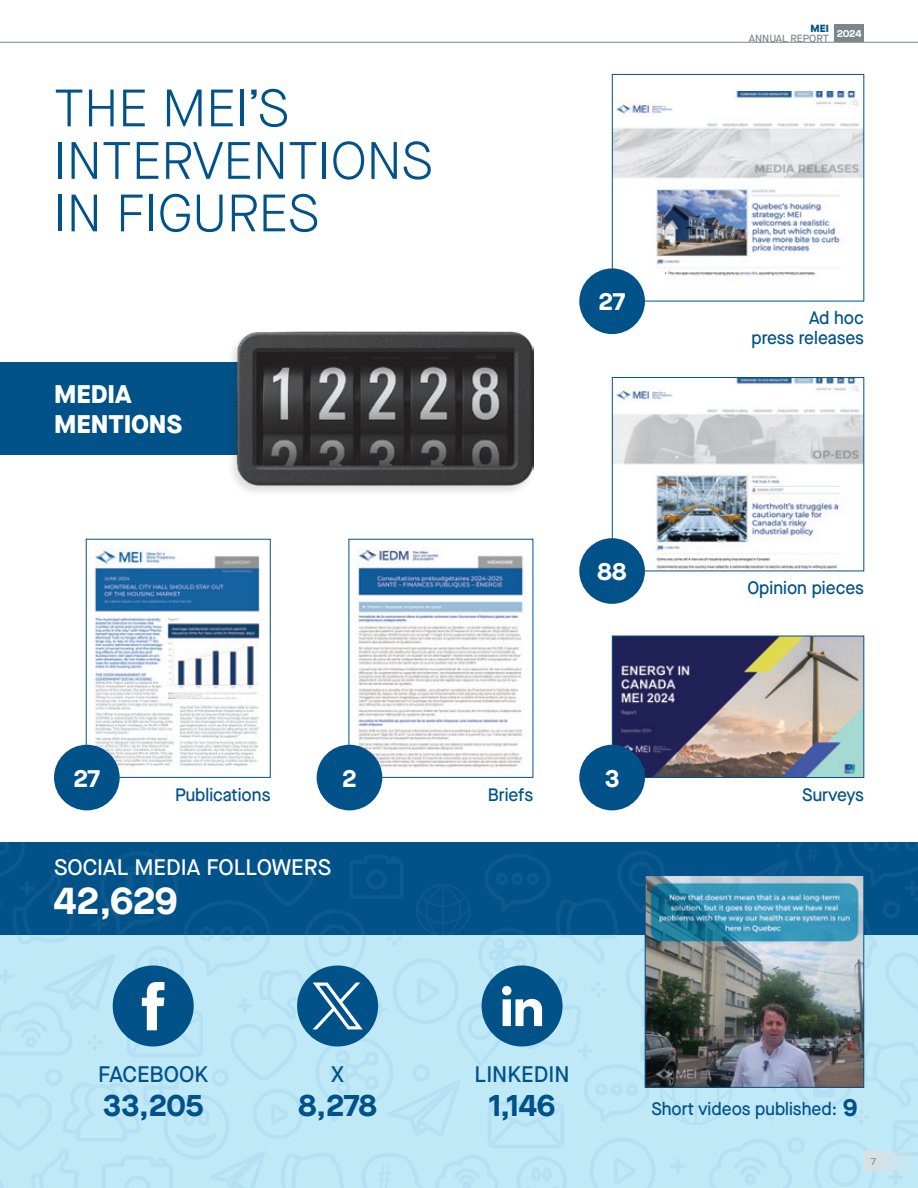
<style>
.page{position:relative;width:918px;height:1188px;background:#fff}
.page>*{position:absolute;margin:0;border:0;box-sizing:border-box;transform-origin:0 0}
.t1{font:300 52.5px/52.5px "Maison Neue";color:#015289}
.t2{font:700 37.5px "Maison Neue";color:#fff}
.t3{font:700 30px "Maison Neue";letter-spacing:-.01em;color:#015289}
.t4{font:800 25.5px/30px "Maison Neue";color:#fff}
.t5{font:700 24px "Maison Neue";color:#fff}
.t6{font:500 22.5px "Maison Neue";color:#fff}
.t7{font:500 22.5px "Maison Neue";color:#015289}
.t8{font:500 18px/19.5px "Maison Neue";color:#015289;text-align:right}
.t9{font:500 10.35px "Maison Neue";color:#7b868d}
.t10{font:700 10.35px "Maison Neue";color:#fff}
.t11{font:800 10.35px "Maison Neue";color:#015289}
.s1{font-weight:700;font-size:24px}
</style>
<div class="page">
<img style="left:614px;top:638px;width:248px;height:138px">
<div style="left:612px;top:636px;width:252px;height:142px;border:1px solid #015289"></div>
<div style="left:579px;top:745px;width:66px;height:65px;background:#015289;border-radius:50%"></div>
<img style="left:614px;top:379px;width:248px;height:190px">
<div style="left:612px;top:377px;width:252px;height:194px;border:1px solid #015289"></div>
<div style="left:579px;top:538px;width:66px;height:66px;background:#015289;border-radius:50%"></div>
<img style="left:614px;top:91px;width:248px;height:192px">
<div style="left:612px;top:74px;width:252px;height:227px;border:1px solid #015289"></div>
<div style="left:579px;top:268px;width:66px;height:66px;background:#015289;border-radius:50%"></div>
<img style="left:88px;top:548px;width:172px;height:220px">
<div style="left:54px;top:745px;width:66px;height:65px;background:#015289;border-radius:50%"></div>
<img style="left:351px;top:548px;width:173px;height:228px">
<div style="left:317px;top:745px;width:65px;height:65px;background:#015289;border-radius:50%"></div>
<div style="left:0;top:362px;width:346px;height:93px;background:#015289"></div>
<svg style="left:0;top:842px;width:918px;height:346px;background:#7eb0c9"></svg>
<div style="left:226px;top:331px;width:311px;height:167px;background:#231f20;opacity:.15"></div>
<img style="left:237px;top:332px;width:296px;height:153px">
<div style="left:834px;top:25px;width:30px;height:17px;background:#7b868d"></div>
<div style="left:864px;top:1152px;width:54px;height:19px;background:linear-gradient(to right,#dddfe0,#c0e7f5)"></div>
<hr style="left:0;top:42px;width:918px;height:1px;background:#7b868d">
<h1 class="t1" style="left:54px;top:82px;width:380px">THE MEI’S<br>INTERVENTIONS<br>IN FIGURES</h1>
<h3 class="t4" style="left:54px;top:378px;width:130px">MEDIA<br>MENTIONS</h3>
<h3 class="t5" style="left:599px;top:285px;width:28px">27</h3>
<h3 class="t5" style="left:598px;top:555px;width:31px">88</h3>
<p class="t11" style="left:811px;top:21px;width:20px">MEI</p>
<p class="t9" style="left:749px;top:32px;width:81px">ANNUAL REPORT</p>
<p class="t10" style="left:837px;top:26px;width:26px">2024</p>
<p class="t8" style="left:751px;top:308px;width:114px">Ad hoc<br>press releases</p>
<p class="t8" style="left:747px;top:578px;width:118px">Opinion pieces</p>
<h3 class="t5" style="left:73px;top:761px;width:28px">27</h3>
<p class="t8" style="left:175px;top:784px;width:97px">Publications</p>
<h3 class="t5" style="left:342px;top:761px;width:16px">2</h3>
<p class="t8" style="left:488px;top:784px;width:47px">Briefs</p>
<h3 class="t5" style="left:605px;top:761px;width:16px">3</h3>
<p class="t8" style="left:802px;top:784px;width:63px">Surveys</p>
<p class="t6" style="left:54px;top:852px;width:279px">SOCIAL MEDIA FOLLOWERS</p>
<h2 class="t2" style="left:54px;top:874px;width:125px">42,629</h2>
<p class="t7" style="left:98px;top:1058px;width:112px">FACEBOOK</p>
<h3 class="t3" style="left:103px;top:1084px;width:103px">33,205</h3>
<p class="t7" style="left:331px;top:1058px;width:14px">X</p>
<h3 class="t3" style="left:298px;top:1084px;width:80px">8,278</h3>
<p class="t7" style="left:475px;top:1058px;width:97px">LINKEDIN</p>
<h3 class="t3" style="left:489px;top:1084px;width:68px">1,146</h3>
<p class="t8" style="left:651px;top:1098px;width:208px">Short videos published: <span class="s1">9</span></p>
<p class="t9" style="left:871px;top:1154px;width:7px">7</p>
</div>
